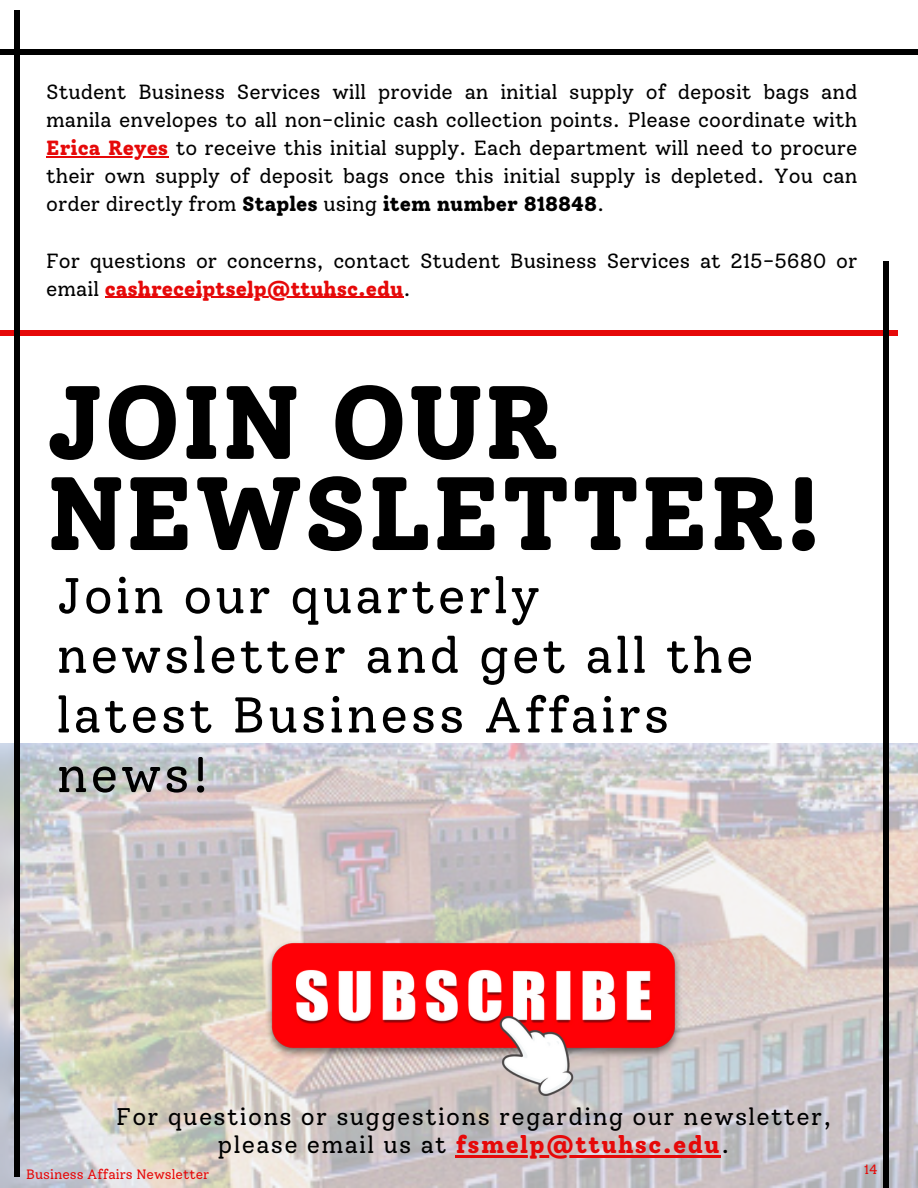
<style>
.page{position:relative;width:918px;height:1188px;background:#fff}
.page>*{position:absolute;margin:0;border:0;box-sizing:border-box;transform-origin:0 0}
.t1{font:800 103.95px/91.2px "Solway";color:#000}
.t2{font:50.1px/59.7px "Solway";letter-spacing:.055em;color:#000}
.t3{font:24px/28.2px "Solway";letter-spacing:.055em;color:#000;text-align:center}
.t4{font:20.4px/28.2px "Solway";color:#000}
.t5{font:13.5px "Solway";color:#e60909}
.s1{font-weight:800;color:#e60909}
.s2{font-weight:800}
</style>
<div class="page">
<div style="left:0;top:330px;width:898px;height:5px;background:#e60909"></div>
<div style="left:0;top:49px;width:918px;height:6px;background:#000"></div>
<img style="left:0;top:744px;width:918px;height:444px">
<div style="left:884px;top:261px;width:5px;height:927px;background:#000"></div>
<div style="left:14px;top:10px;width:6px;height:1167px;background:#000"></div>
<hr style="left:46px;top:156px;width:122px;height:1px;background:#e60909">
<hr style="left:105px;top:297px;width:298px;height:1px;background:#e60909">
<img style="left:264px;top:940px;width:419px;height:156px">
<hr style="left:456px;top:1155px;width:265px;height:2px;background:#e60909">
<h4 class="t4" style="left:46px;top:78px;width:813px">Student Business Services will provide an initial supply of deposit bags and manila envelopes to all non-clinic cash collection points. Please coordinate with</h4>
<h4 class="t4" style="left:46px;top:134px;width:813px;text-align:justify"><span class="s1">Erica Reyes</span> to receive this initial supply. Each department will need to procure their own supply of deposit bags once this initial supply is depleted. You can order directly from <span class="s2">Staples</span> using <span class="s2">item number 818848</span>.</h4>
<h4 class="t4" style="left:46px;top:246px;width:813px">For questions or concerns, contact Student Business Services at 215-5680 or email <span class="s1">cashreceiptselp@ttuhsc.edu</span>.</h4>
<h2 class="t1" style="left:46px;top:377px;width:778px">JOIN OUR<br>NEWSLETTER!</h2>
<p class="t2" style="left:57px;top:566px;width:698px">Join our quarterly newsletter and get all the latest Business Affairs news!</p>
<h3 class="t3" style="left:116px;top:1102px;width:717px">For questions or suggestions regarding our newsletter, please email us at <span class="s1">fsmelp@ttuhsc.edu</span>.</h3>
<p class="t5" style="left:26px;top:1166px;width:185px">Business Affairs Newsletter</p>
<p class="t5" style="left:864px;top:1161px;width:15px">14</p>
</div>
